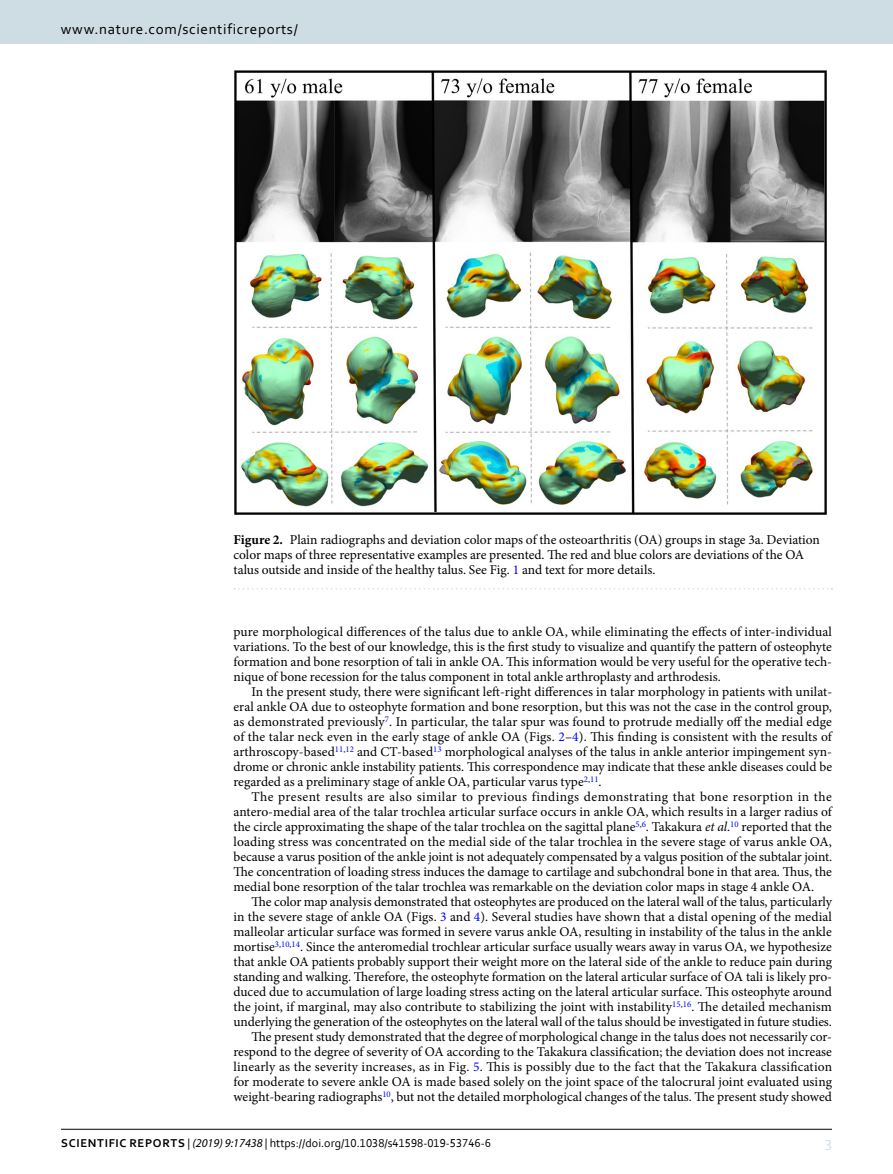
<style>
.page{position:relative;width:893px;height:1174px;background:#fff}
.page>*{position:absolute;margin:0;border:0;box-sizing:border-box;transform-origin:0 0}
.t1{font:15px "Corbel 2";letter-spacing:.045em;color:#000}
.t2{font:15px "Corbel 2";color:#cedde4}
.t3{font:13.5px/15px "Minion Pro";color:#000;text-align:justify}
.t4{font:12px "Corbel";color:#000}
.s1{font-weight:700}
.s2{color:#00f}
.s3{font-style:italic}
.s4{font-family:"Corbel Bold 2"}
.s5{font-family:"Corbel 2"}
.s6{font-family:"Myriad Pro";font-style:italic}
</style>
<div class="page">
<hr style="left:61px;top:1129px;width:771px;height:1px;background:#000">
<div style="left:0;top:0;width:893px;height:43px;background:#cedde4"></div>
<img style="left:234px;top:70px;width:593px;height:445px">
<svg style="left:234px;top:588px;width:598px;height:1px"></svg>
<p class="t1" style="left:61px;top:19px;width:238px">www.nature.com/scientificreports/</p>
<p class="t3" style="left:233px;top:532px;width:588px;text-align:left"><span class="s1">Figure 2.</span> Plain radiographs and deviation color maps of the osteoarthritis (OA) groups in stage 3a. Deviation color maps of three representative examples are presented. The red and blue colors are deviations of the OA talus outside and inside of the healthy talus. See Fig. <span class="s2">1</span> and text for more details.</p>
<p class="t3" style="left:233px;top:624px;width:600px">pure morphological differences of the talus due to ankle OA, while eliminating the effects of inter-individual variations. To the best of our knowledge, this is the first study to visualize and quantify the pattern of osteophyte formation and bone resorption of tali in ankle OA. This information would be very useful for the operative tech&shy;nique of bone recession for the talus component in total ankle arthroplasty and arthrodesis.</p>
<p class="t3" style="left:233px;top:684px;width:600px;text-indent:18px">In the present study, there were significant left-right differences in talar morphology in patients with unilat&shy;eral ankle OA due to osteophyte formation and bone resorption, but this was not the case in the control group, as demonstrated previously<sup>7</sup>. In particular, the talar spur was found to protrude medially off the medial edge of the talar neck even in the early stage of ankle OA (Figs. <span class="s2">2</span>–<span class="s2">4</span>). This finding is consistent with the results of arthroscopy-based<sup>11</sup><sup>,</sup><sup>12</sup> and CT-based<sup>13</sup> morphological analyses of the talus in ankle anterior impingement syn&shy;drome or chronic ankle instability patients. This correspondence may indicate that these ankle diseases could be regarded as a preliminary stage of ankle OA, particular varus type<sup>2</sup><sup>,</sup><sup>11</sup>.</p>
<p class="t3" style="left:233px;top:789px;width:600px;text-indent:18px">The present results are also similar to previous findings demonstrating that bone resorption in the antero-medial area of the talar trochlea articular surface occurs in ankle OA, which results in a larger radius of the circle approximating the shape of the talar trochlea on the sagittal plane<sup>5</sup><sup>,</sup><sup>6</sup>. Takakura <span class="s3">et al</span>.<sup>10</sup> reported that the loading stress was concentrated on the medial side of the talar trochlea in the severe stage of varus ankle OA, because a varus position of the ankle joint is not adequately compensated by a valgus position of the subtalar joint.<br>The concentration of loading stress induces the damage to cartilage and subchondral bone in that area. Thus, the medial bone resorption of the talar trochlea was remarkable on the deviation color maps in stage 4 ankle OA.</p>
<p class="t3" style="left:233px;top:894px;width:600px;text-align:right">The color map analysis demonstrated that osteophytes are produced on the lateral wall of the talus, particularly<br>in the severe stage of ankle OA (Figs. <span class="s2">3</span> and <span class="s2">4</span>). Several studies have shown that a distal opening of the medial malleolar articular surface was formed in severe varus ankle OA, resulting in instability of the talus in the ankle mortise<sup>3</sup><sup>,</sup><sup>10</sup><sup>,</sup><sup>14</sup>. Since the anteromedial trochlear articular surface usually wears away in varus OA, we hypothesize that ankle OA patients probably support their weight more on the lateral side of the ankle to reduce pain during standing and walking. Therefore, the osteophyte formation on the lateral articular surface of OA tali is likely pro&shy;duced due to accumulation of large loading stress acting on the lateral articular surface. This osteophyte around the joint, if marginal, may also contribute to stabilizing the joint with instability<sup>15</sup><sup>,</sup><sup>16</sup>. The detailed mechanism underlying the generation of the osteophytes on the lateral wall of the talus should be investigated in future studies.<br>The present study demonstrated that the degree of morphological change in the talus does not necessarily cor&shy;respond to the degree of severity of OA according to the Takakura classification; the deviation does not increase linearly as the severity increases, as in Fig. <span class="s2">5</span>. This is possibly due to the fact that the Takakura classification for moderate to severe ankle OA is made based solely on the joint space of the talocrural joint evaluated using weight-bearing radiographs<sup>10</sup>, but not the detailed morphological changes of the talus. The present study showed</p>
<p class="t4" style="left:61px;top:1135px;width:431px"><span class="s4">SCIENTIFIC REPORTS</span> <span class="s5">|</span> <span class="s6">(2019) 9:17438</span> <span class="s5">|</span> https://doi.org/10.1038/s41598-019-53746-6</p>
<p class="t2" style="left:825px;top:1132px;width:8px">3</p>
</div>
